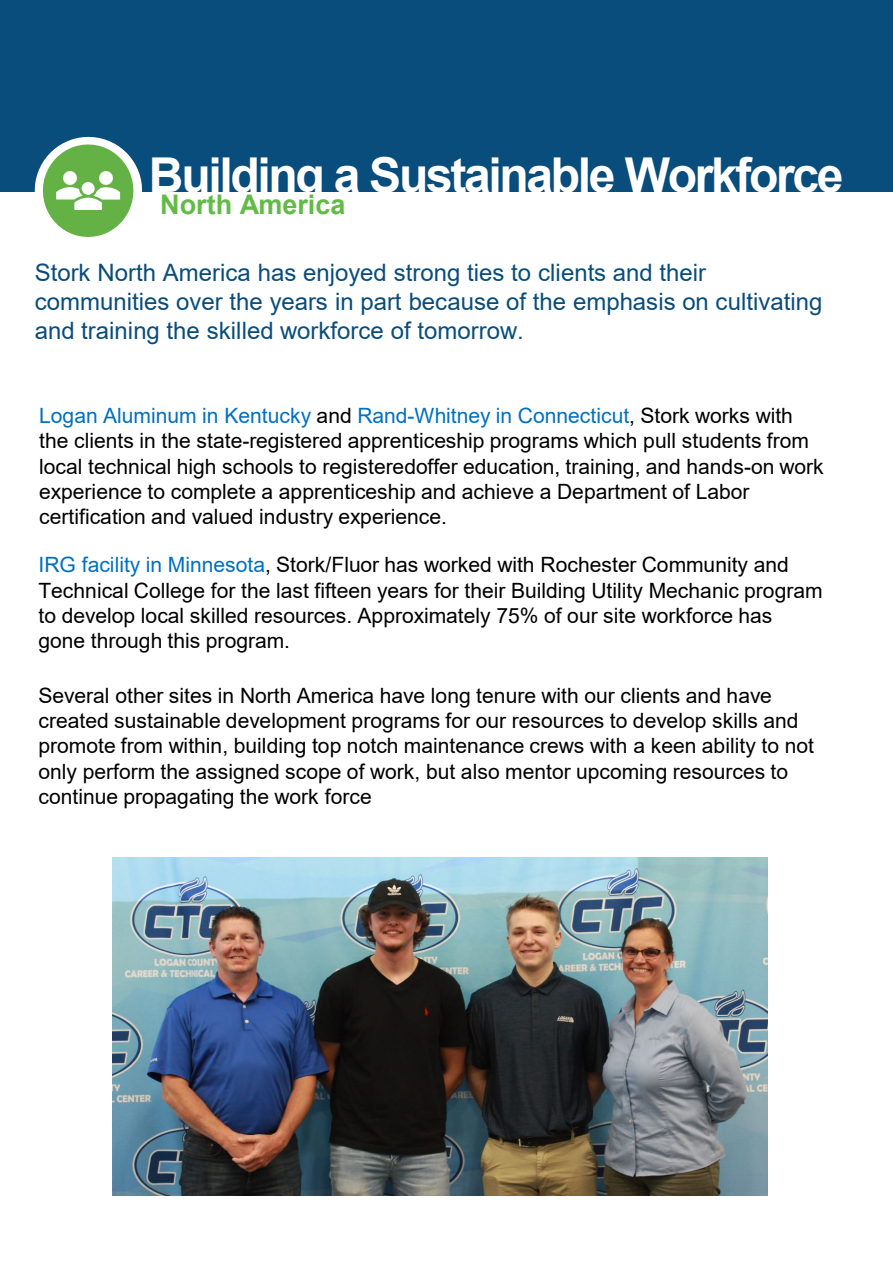
<style>
.page{position:relative;width:893px;height:1264px;background:#fff}
.page>*{position:absolute;margin:0;border:0;box-sizing:border-box;transform-origin:0 0}
.t1{font:700 48px "Arial";letter-spacing:-.05em;color:#fff}
.t2{font:700 27px "Arial";color:#62bb46}
.t3{font:24px/28.8px "Arial";color:#094d7c}
.t4{font:21px/25.2px "Arial";color:#000}
.s1{color:#0070c0}
</style>
<div class="page">
<div style="left:0;top:0;width:892px;height:191px;background:#094d7c"></div>
<svg style="left:35px;top:137px;width:107px;height:100px"></svg>
<img style="left:113px;top:857px;width:654px;height:338px">
<h1 class="t1" style="left:149px;top:141px;width:696px">Building a Sustainable Workforce</h1>
<p class="t2" style="left:160px;top:186px;width:187px">North America</p>
<p class="t3" style="left:35px;top:258px;width:789px">Stork North America has enjoyed strong ties to clients and their communities over the years in part because of the emphasis on cultivating and training the skilled workforce of tomorrow.</p>
<p class="t4" style="left:39px;top:403px;width:785px"><span class="s1">Logan Aluminum in Kentucky</span> and <span class="s1">Rand-Whitney in Connecticut</span>, Stork works with the clients in the state-registered apprenticeship programs which pull students from local technical high schools to registeredoffer education, training, and hands-on work experience to complete a apprenticeship and achieve a Department of Labor certification and valued industry experience.</p>
<p class="t4" style="left:38px;top:552px;width:785px"><span class="s1">IRG facility in Minnesota</span>, Stork/Fluor has worked with Rochester Community and Technical College for the last fifteen years for their Building Utility Mechanic program to develop local skilled resources. Approximately 75% of our site workforce has gone through this program.</p>
<p class="t4" style="left:38px;top:682px;width:777px">Several other sites in North America have long tenure with our clients and have created sustainable development programs for our resources to develop skills and promote from within, building top notch maintenance crews with a keen ability to not only perform the assigned scope of work, but also mentor upcoming resources to continue propagating the work force</p>
</div>
